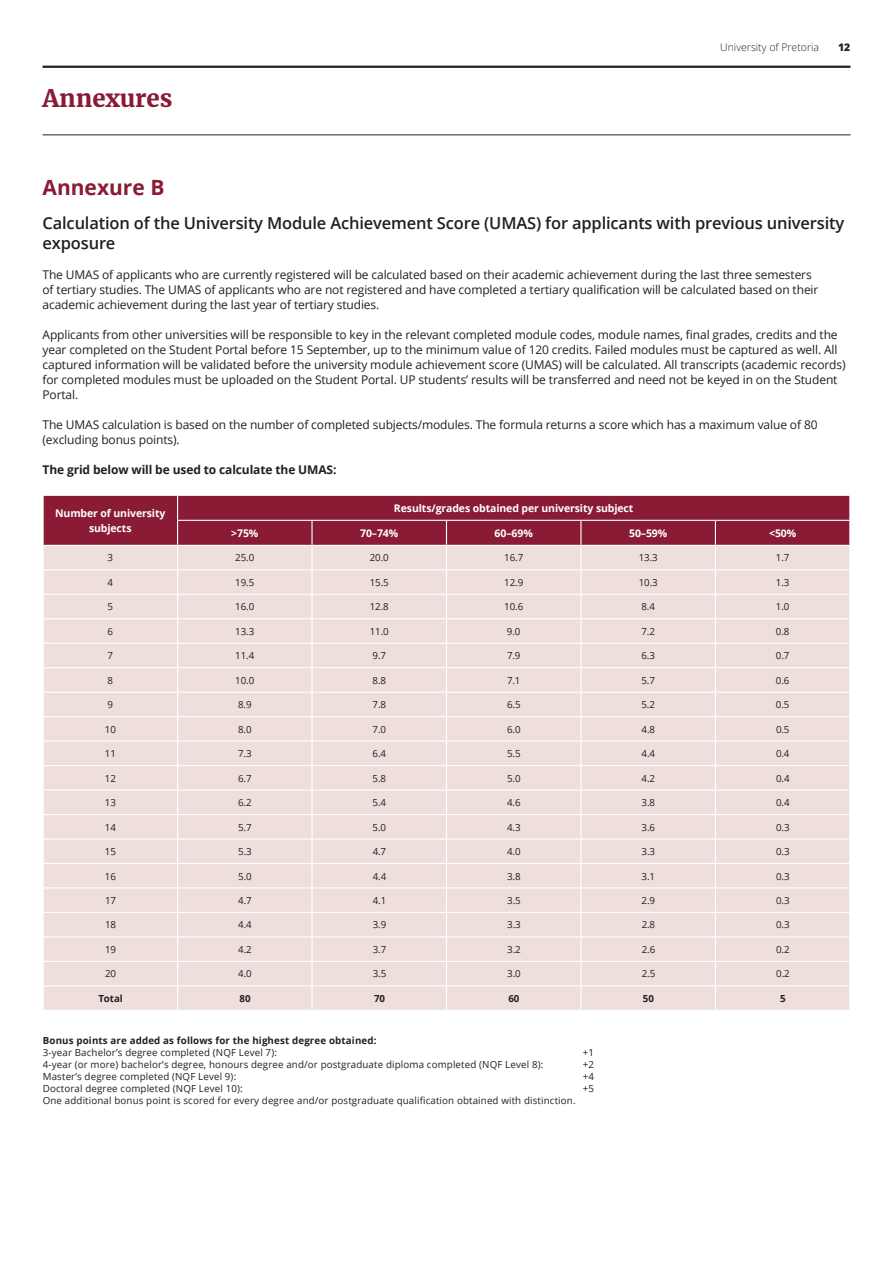
<style>
.page{position:relative;width:893px;height:1263px;background:#fff}
.page>*{position:absolute;margin:0;border:0;box-sizing:border-box;transform-origin:0 0}
.t1{font:700 24px "Merriweather";letter-spacing:-.005em;color:#891b35}
.t2{font:700 21px "Open Sans";color:#891b35}
.t3{font:600 16.5px/19.5px "Open Sans";letter-spacing:-.01em;color:#231f20}
.t4{font:12px/15px "Open Sans";letter-spacing:-.01em;color:#231f20}
.t5{font:700 12px "Open Sans";letter-spacing:-.01em;color:#231f20}
.t6{font:700 10.5px/15px "Open Sans";letter-spacing:-.01em;color:#fff;text-align:center}
.t7{font:300 10.5px "Open Sans";color:#231f20}
.t8{font:800 10.5px "Open Sans";color:#231f20}
.t9{font:9.75px "Open Sans";letter-spacing:.015em;color:#231f20}
.t10{font:700 9.75px "Open Sans";letter-spacing:.015em;color:#231f20}
</style>
<div class="page">
<hr style="left:43px;top:66px;width:807px;height:2px;background:#231f20">
<hr style="left:43px;top:134px;width:807px;height:1px;background:#231f20">
<svg style="left:43px;top:495px;width:807px;height:515px;background:#e5cecf"></svg>
<h1 class="t1" style="left:43px;top:83px;width:131px">Annexures</h1>
<p class="t7" style="left:720px;top:40px;width:100px">University of Pretoria</p>
<p class="t8" style="left:838px;top:39px;width:14px">12</p>
<h2 class="t2" style="left:43px;top:172px;width:123px">Annexure B</h2>
<h3 class="t3" style="left:43px;top:213px;width:803px">Calculation of the University Module Achievement Score (UMAS) for applicants with previous university exposure</h3>
<p class="t4" style="left:43px;top:266px;width:777px">The UMAS of applicants who are currently registered will be calculated based on their academic achievement during the last three semesters of tertiary studies. The UMAS of applicants who are not registered and have completed a tertiary qualification will be calculated based on their academic achievement during the last year of tertiary studies.</p>
<p class="t4" style="left:43px;top:326px;width:805px">Applicants from other universities will be responsible to key in the relevant completed module codes, module names, final grades, credits and the year completed on the Student Portal before 15 September, up to the minimum value of 120 credits. Failed modules must be captured as well. All captured information will be validated before the university module achievement score (UMAS) will be calculated. All transcripts (academic records) for completed modules must be uploaded on the Student Portal. UP students’ results will be transferred and need not be keyed in on the Student Portal.</p>
<p class="t4" style="left:43px;top:416px;width:777px">The UMAS calculation is based on the number of completed subjects/modules. The formula returns a score which has a maximum value of 80 (excluding bonus points).</p>
<p class="t5" style="left:43px;top:461px;width:295px">The grid below will be used to calculate the UMAS:</p>
<p class="t6" style="left:55px;top:505px;width:112px">Number of university subjects</p>
<p class="t6" style="left:394px;top:500px;width:241px">Results/grades obtained per university subject</p>
<p class="t6" style="left:231px;top:525px;width:29px">&gt;75%</p>
<p class="t6" style="left:360px;top:525px;width:40px">70–74%</p>
<p class="t6" style="left:495px;top:525px;width:40px">60–69%</p>
<p class="t6" style="left:629px;top:525px;width:40px">50–59%</p>
<p class="t6" style="left:769px;top:525px;width:29px">&lt;50%</p>
<p class="t9" style="left:108px;top:551px;width:7px">3</p>
<p class="t9" style="left:235px;top:551px;width:21px">25.0</p>
<p class="t9" style="left:370px;top:551px;width:21px">20.0</p>
<p class="t9" style="left:504px;top:551px;width:21px">16.7</p>
<p class="t9" style="left:639px;top:551px;width:21px">13.3</p>
<p class="t9" style="left:776px;top:551px;width:15px">1.7</p>
<p class="t9" style="left:108px;top:576px;width:7px">4</p>
<p class="t9" style="left:235px;top:576px;width:21px">19.5</p>
<p class="t9" style="left:370px;top:576px;width:21px">15.5</p>
<p class="t9" style="left:504px;top:576px;width:21px">12.9</p>
<p class="t9" style="left:639px;top:576px;width:21px">10.3</p>
<p class="t9" style="left:776px;top:576px;width:15px">1.3</p>
<p class="t9" style="left:108px;top:600px;width:7px">5</p>
<p class="t9" style="left:235px;top:600px;width:21px">16.0</p>
<p class="t9" style="left:370px;top:600px;width:21px">12.8</p>
<p class="t9" style="left:504px;top:600px;width:21px">10.6</p>
<p class="t9" style="left:641px;top:600px;width:15px">8.4</p>
<p class="t9" style="left:776px;top:600px;width:15px">1.0</p>
<p class="t9" style="left:108px;top:624px;width:7px">6</p>
<p class="t9" style="left:235px;top:624px;width:21px">13.3</p>
<p class="t9" style="left:370px;top:624px;width:21px">11.0</p>
<p class="t9" style="left:507px;top:624px;width:15px">9.0</p>
<p class="t9" style="left:641px;top:624px;width:15px">7.2</p>
<p class="t9" style="left:776px;top:624px;width:15px">0.8</p>
<p class="t9" style="left:108px;top:649px;width:7px">7</p>
<p class="t9" style="left:235px;top:649px;width:21px">11.4</p>
<p class="t9" style="left:372px;top:649px;width:15px">9.7</p>
<p class="t9" style="left:507px;top:649px;width:15px">7.9</p>
<p class="t9" style="left:641px;top:649px;width:15px">6.3</p>
<p class="t9" style="left:776px;top:649px;width:15px">0.7</p>
<p class="t9" style="left:108px;top:673px;width:7px">8</p>
<p class="t9" style="left:235px;top:673px;width:21px">10.0</p>
<p class="t9" style="left:372px;top:673px;width:15px">8.8</p>
<p class="t9" style="left:507px;top:673px;width:15px">7.1</p>
<p class="t9" style="left:641px;top:673px;width:15px">5.7</p>
<p class="t9" style="left:776px;top:673px;width:15px">0.6</p>
<p class="t9" style="left:108px;top:698px;width:7px">9</p>
<p class="t9" style="left:238px;top:698px;width:15px">8.9</p>
<p class="t9" style="left:373px;top:698px;width:15px">7.8</p>
<p class="t9" style="left:507px;top:698px;width:15px">6.5</p>
<p class="t9" style="left:641px;top:698px;width:15px">5.2</p>
<p class="t9" style="left:776px;top:698px;width:15px">0.5</p>
<p class="t9" style="left:105px;top:722px;width:13px">10</p>
<p class="t9" style="left:238px;top:722px;width:15px">8.0</p>
<p class="t9" style="left:373px;top:722px;width:15px">7.0</p>
<p class="t9" style="left:507px;top:722px;width:15px">6.0</p>
<p class="t9" style="left:641px;top:722px;width:15px">4.8</p>
<p class="t9" style="left:776px;top:722px;width:15px">0.5</p>
<p class="t9" style="left:105px;top:747px;width:13px">11</p>
<p class="t9" style="left:238px;top:747px;width:15px">7.3</p>
<p class="t9" style="left:373px;top:747px;width:15px">6.4</p>
<p class="t9" style="left:507px;top:747px;width:15px">5.5</p>
<p class="t9" style="left:641px;top:747px;width:15px">4.4</p>
<p class="t9" style="left:776px;top:747px;width:15px">0.4</p>
<p class="t9" style="left:105px;top:771px;width:13px">12</p>
<p class="t9" style="left:238px;top:771px;width:15px">6.7</p>
<p class="t9" style="left:373px;top:771px;width:15px">5.8</p>
<p class="t9" style="left:507px;top:771px;width:15px">5.0</p>
<p class="t9" style="left:642px;top:771px;width:15px">4.2</p>
<p class="t9" style="left:776px;top:771px;width:15px">0.4</p>
<p class="t9" style="left:105px;top:796px;width:13px">13</p>
<p class="t9" style="left:238px;top:796px;width:15px">6.2</p>
<p class="t9" style="left:373px;top:796px;width:15px">5.4</p>
<p class="t9" style="left:507px;top:796px;width:15px">4.6</p>
<p class="t9" style="left:642px;top:796px;width:15px">3.8</p>
<p class="t9" style="left:776px;top:796px;width:15px">0.4</p>
<p class="t9" style="left:105px;top:820px;width:13px">14</p>
<p class="t9" style="left:238px;top:820px;width:15px">5.7</p>
<p class="t9" style="left:373px;top:820px;width:15px">5.0</p>
<p class="t9" style="left:507px;top:820px;width:15px">4.3</p>
<p class="t9" style="left:642px;top:820px;width:15px">3.6</p>
<p class="t9" style="left:776px;top:820px;width:15px">0.3</p>
<p class="t9" style="left:105px;top:845px;width:13px">15</p>
<p class="t9" style="left:238px;top:845px;width:15px">5.3</p>
<p class="t9" style="left:373px;top:845px;width:15px">4.7</p>
<p class="t9" style="left:507px;top:845px;width:15px">4.0</p>
<p class="t9" style="left:642px;top:845px;width:15px">3.3</p>
<p class="t9" style="left:776px;top:845px;width:15px">0.3</p>
<p class="t9" style="left:105px;top:869px;width:13px">16</p>
<p class="t9" style="left:238px;top:869px;width:15px">5.0</p>
<p class="t9" style="left:373px;top:869px;width:15px">4.4</p>
<p class="t9" style="left:507px;top:869px;width:15px">3.8</p>
<p class="t9" style="left:642px;top:869px;width:15px">3.1</p>
<p class="t9" style="left:776px;top:869px;width:15px">0.3</p>
<p class="t9" style="left:105px;top:894px;width:13px">17</p>
<p class="t9" style="left:238px;top:894px;width:15px">4.7</p>
<p class="t9" style="left:373px;top:894px;width:15px">4.1</p>
<p class="t9" style="left:507px;top:894px;width:15px">3.5</p>
<p class="t9" style="left:642px;top:894px;width:15px">2.9</p>
<p class="t9" style="left:776px;top:894px;width:15px">0.3</p>
<p class="t9" style="left:105px;top:918px;width:13px">18</p>
<p class="t9" style="left:238px;top:918px;width:15px">4.4</p>
<p class="t9" style="left:373px;top:918px;width:15px">3.9</p>
<p class="t9" style="left:507px;top:918px;width:15px">3.3</p>
<p class="t9" style="left:642px;top:918px;width:15px">2.8</p>
<p class="t9" style="left:776px;top:918px;width:15px">0.3</p>
<p class="t9" style="left:105px;top:943px;width:13px">19</p>
<p class="t9" style="left:238px;top:943px;width:15px">4.2</p>
<p class="t9" style="left:373px;top:943px;width:15px">3.7</p>
<p class="t9" style="left:507px;top:943px;width:15px">3.2</p>
<p class="t9" style="left:642px;top:943px;width:15px">2.6</p>
<p class="t9" style="left:776px;top:943px;width:15px">0.2</p>
<p class="t9" style="left:105px;top:967px;width:13px">20</p>
<p class="t9" style="left:238px;top:967px;width:15px">4.0</p>
<p class="t9" style="left:373px;top:967px;width:15px">3.5</p>
<p class="t9" style="left:507px;top:967px;width:15px">3.0</p>
<p class="t9" style="left:642px;top:967px;width:15px">2.5</p>
<p class="t9" style="left:776px;top:967px;width:15px">0.2</p>
<p class="t10" style="left:98px;top:991px;width:26px">Total</p>
<p class="t10" style="left:240px;top:991px;width:13px">80</p>
<p class="t10" style="left:374px;top:991px;width:13px">70</p>
<p class="t10" style="left:508px;top:991px;width:13px">60</p>
<p class="t10" style="left:643px;top:991px;width:13px">50</p>
<p class="t10" style="left:780px;top:991px;width:7px">5</p>
<p class="t10" style="left:43px;top:1033px;width:335px">Bonus points are added as follows for the highest degree obtained:</p>
<p class="t9" style="left:43px;top:1046px;width:236px">3-year Bachelor’s degree completed (NQF Level 7):</p>
<p class="t9" style="left:583px;top:1046px;width:13px">+1</p>
<p class="t9" style="left:43px;top:1058px;width:502px">4-year (or more) bachelor’s degree, honours degree and/or postgraduate diploma completed (NQF Level 8):</p>
<p class="t9" style="left:583px;top:1058px;width:13px">+2</p>
<p class="t9" style="left:43px;top:1070px;width:195px">Master’s degree completed (NQF Level 9):</p>
<p class="t9" style="left:583px;top:1070px;width:13px">+4</p>
<p class="t9" style="left:43px;top:1082px;width:201px">Doctoral degree completed (NQF Level 10):</p>
<p class="t9" style="left:583px;top:1082px;width:13px">+5</p>
<p class="t9" style="left:43px;top:1094px;width:534px">One additional bonus point is scored for every degree and/or postgraduate qualification obtained with distinction.</p>
</div>
